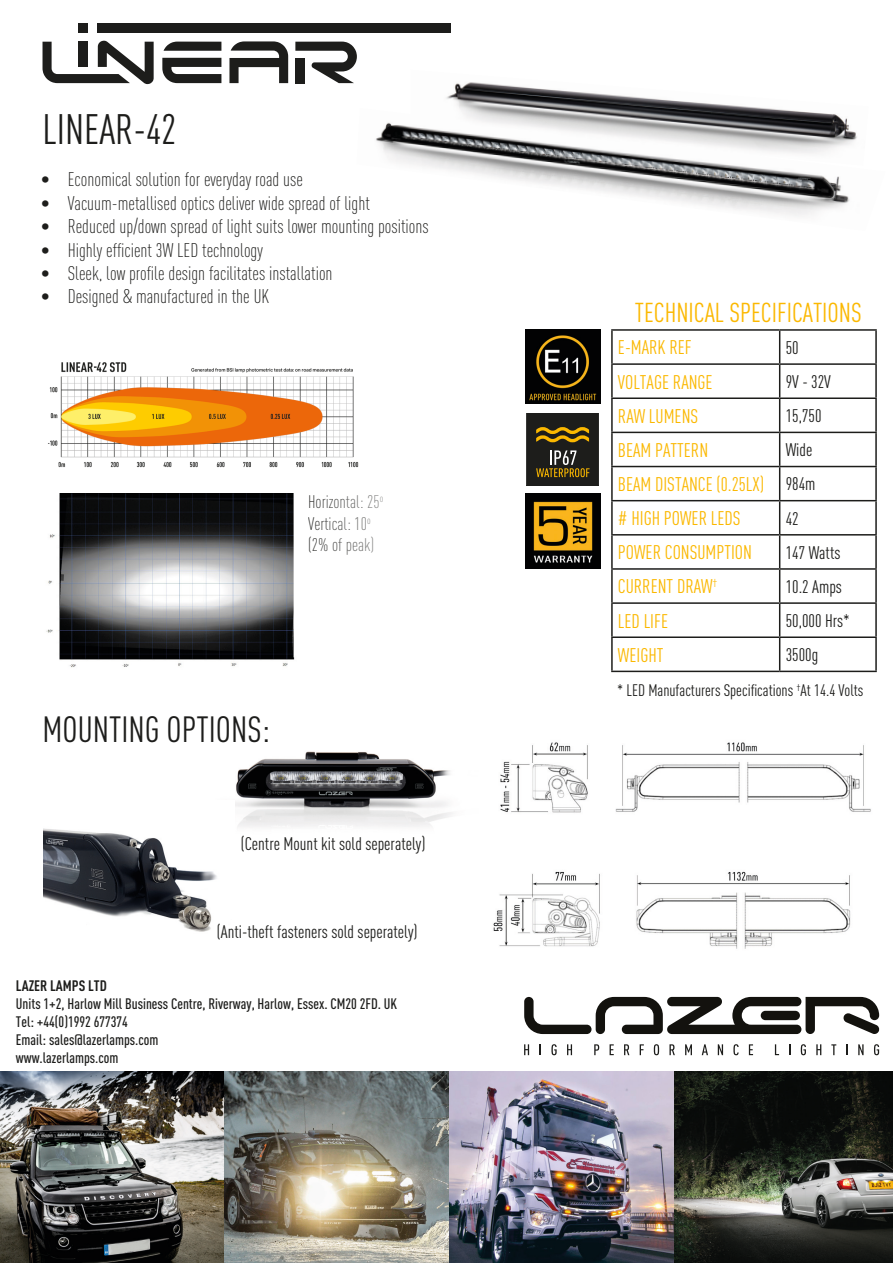
<style>
.page{position:relative;width:893px;height:1263px;background:#fff}
.page>*{position:absolute;margin:0;border:0;box-sizing:border-box;transform-origin:0 0}
.t1{font:condensed 42px "DINOT";color:#1d1d1b}
.t2{font:condensed 36px "DINOT";color:#1d1d1b}
.t3{font:condensed 27px "DINOT";color:#fbb800}
.t4{font:300 condensed 19.5px "DINOT";color:#1d1d1b}
.t5{font:condensed 19.5px "DINOT";color:#fbb800}
.t6{font:condensed 18px "DINOT";color:#1d1d1b}
.t7{font:300 condensed 18px/21.6px "DINOT";color:#1d1d1b}
.t8{font:condensed 16.5px "DINOT";color:#1d1d1b}
.t9{font:500 condensed 15px "DINOT";color:#1d1d1b}
.t10{font:700 condensed 15px "DINOT";color:#1d1d1b}
</style>
<div class="page">
<img style="left:235px;top:751px;width:218px;height:76px">
<img style="left:493px;top:742px;width:378px;height:207px">
<img style="left:0;top:1071px;width:450px;height:192px">
<img style="left:450px;top:1071px;width:225px;height:192px">
<img style="left:675px;top:1071px;width:218px;height:192px">
<svg style="left:524px;top:997px;width:355px;height:37px"></svg>
<svg style="left:524px;top:1044px;width:5px;height:11px"></svg>
<svg style="left:551px;top:1044px;width:6px;height:11px"></svg>
<svg style="left:567px;top:1044px;width:5px;height:11px"></svg>
<svg style="left:594px;top:1044px;width:5px;height:11px"></svg>
<svg style="left:610px;top:1044px;width:4px;height:11px"></svg>
<svg style="left:624px;top:1044px;width:5px;height:11px"></svg>
<svg style="left:640px;top:1044px;width:4px;height:11px"></svg>
<svg style="left:654px;top:1044px;width:5px;height:11px"></svg>
<svg style="left:669px;top:1044px;width:6px;height:11px"></svg>
<svg style="left:685px;top:1044px;width:7px;height:11px"></svg>
<svg style="left:702px;top:1044px;width:6px;height:11px"></svg>
<svg style="left:718px;top:1044px;width:5px;height:11px"></svg>
<svg style="left:733px;top:1044px;width:6px;height:11px"></svg>
<svg style="left:749px;top:1044px;width:4px;height:11px"></svg>
<svg style="left:775px;top:1044px;width:4px;height:11px"></svg>
<svg style="left:801px;top:1044px;width:5px;height:11px"></svg>
<svg style="left:816px;top:1044px;width:5px;height:11px"></svg>
<svg style="left:831px;top:1044px;width:5px;height:11px"></svg>
<svg style="left:846px;top:1044px;width:2px;height:11px"></svg>
<svg style="left:858px;top:1044px;width:6px;height:11px"></svg>
<svg style="left:874px;top:1044px;width:5px;height:11px"></svg>
<hr style="left:611px;top:329px;width:169px;height:2px;background:#1d1d1b">
<hr style="left:611px;top:331px;width:2px;height:32px;background:#1d1d1b">
<hr style="left:780px;top:329px;width:97px;height:2px;background:#1d1d1b">
<hr style="left:779px;top:331px;width:1px;height:32px;background:#1d1d1b">
<hr style="left:875px;top:331px;width:2px;height:32px;background:#1d1d1b">
<hr style="left:611px;top:363px;width:169px;height:2px;background:#1d1d1b">
<hr style="left:611px;top:365px;width:2px;height:32px;background:#1d1d1b">
<hr style="left:780px;top:363px;width:97px;height:2px;background:#1d1d1b">
<hr style="left:779px;top:365px;width:1px;height:32px;background:#1d1d1b">
<hr style="left:875px;top:365px;width:2px;height:32px;background:#1d1d1b">
<hr style="left:611px;top:397px;width:169px;height:2px;background:#1d1d1b">
<hr style="left:611px;top:399px;width:2px;height:33px;background:#1d1d1b">
<hr style="left:780px;top:397px;width:97px;height:2px;background:#1d1d1b">
<hr style="left:779px;top:399px;width:1px;height:33px;background:#1d1d1b">
<hr style="left:875px;top:399px;width:2px;height:33px;background:#1d1d1b">
<hr style="left:611px;top:432px;width:169px;height:1px;background:#1d1d1b">
<hr style="left:611px;top:433px;width:2px;height:33px;background:#1d1d1b">
<hr style="left:780px;top:432px;width:97px;height:1px;background:#1d1d1b">
<hr style="left:779px;top:433px;width:1px;height:33px;background:#1d1d1b">
<hr style="left:875px;top:433px;width:2px;height:33px;background:#1d1d1b">
<hr style="left:611px;top:466px;width:169px;height:1px;background:#1d1d1b">
<hr style="left:611px;top:467px;width:2px;height:33px;background:#1d1d1b">
<hr style="left:780px;top:466px;width:97px;height:1px;background:#1d1d1b">
<hr style="left:779px;top:467px;width:1px;height:33px;background:#1d1d1b">
<hr style="left:875px;top:467px;width:2px;height:33px;background:#1d1d1b">
<hr style="left:611px;top:500px;width:169px;height:1px;background:#1d1d1b">
<hr style="left:611px;top:501px;width:2px;height:33px;background:#1d1d1b">
<hr style="left:780px;top:500px;width:97px;height:1px;background:#1d1d1b">
<hr style="left:779px;top:501px;width:1px;height:33px;background:#1d1d1b">
<hr style="left:875px;top:501px;width:2px;height:33px;background:#1d1d1b">
<hr style="left:611px;top:534px;width:169px;height:2px;background:#1d1d1b">
<hr style="left:611px;top:536px;width:2px;height:32px;background:#1d1d1b">
<hr style="left:780px;top:534px;width:97px;height:2px;background:#1d1d1b">
<hr style="left:779px;top:536px;width:1px;height:32px;background:#1d1d1b">
<hr style="left:875px;top:536px;width:2px;height:32px;background:#1d1d1b">
<hr style="left:611px;top:568px;width:169px;height:2px;background:#1d1d1b">
<hr style="left:611px;top:570px;width:2px;height:32px;background:#1d1d1b">
<hr style="left:780px;top:568px;width:97px;height:2px;background:#1d1d1b">
<hr style="left:779px;top:570px;width:1px;height:32px;background:#1d1d1b">
<hr style="left:875px;top:570px;width:2px;height:32px;background:#1d1d1b">
<hr style="left:611px;top:602px;width:169px;height:2px;background:#1d1d1b">
<hr style="left:611px;top:604px;width:2px;height:32px;background:#1d1d1b">
<hr style="left:780px;top:602px;width:97px;height:2px;background:#1d1d1b">
<hr style="left:779px;top:604px;width:1px;height:32px;background:#1d1d1b">
<hr style="left:875px;top:604px;width:2px;height:32px;background:#1d1d1b">
<hr style="left:611px;top:636px;width:169px;height:2px;background:#1d1d1b">
<hr style="left:611px;top:638px;width:2px;height:33px;background:#1d1d1b">
<hr style="left:780px;top:636px;width:97px;height:2px;background:#1d1d1b">
<hr style="left:779px;top:638px;width:1px;height:33px;background:#1d1d1b">
<hr style="left:875px;top:638px;width:2px;height:33px;background:#1d1d1b">
<hr style="left:611px;top:671px;width:169px;height:1px;background:#1d1d1b">
<hr style="left:780px;top:671px;width:97px;height:1px;background:#1d1d1b">
<img style="left:526px;top:329px;width:74px;height:75px">
<img style="left:526px;top:493px;width:74px;height:75px">
<svg style="left:526px;top:413px;width:73px;height:72px;background:#3c351f"></svg>
<svg style="left:43px;top:41px;width:111px;height:43px"></svg>
<svg style="left:162px;top:58px;width:59px;height:25px"></svg>
<svg style="left:164px;top:42px;width:57px;height:9px"></svg>
<svg style="left:229px;top:41px;width:59px;height:42px"></svg>
<svg style="left:295px;top:42px;width:62px;height:41px"></svg>
<div style="left:79px;top:24px;width:9px;height:9px;background:#1d1d1b"></div>
<div style="left:98px;top:24px;width:353px;height:9px;background:#1d1d1b"></div>
<div style="left:79px;top:42px;width:9px;height:25px;background:#1d1d1b"></div>
<img style="left:43px;top:828px;width:174px;height:104px">
<img style="left:46px;top:494px;width:249px;height:174px">
<img style="left:376px;top:122px;width:474px;height:94px">
<img style="left:410px;top:82px;width:447px;height:84px">
<img style="left:48px;top:362px;width:311px;height:106px">
<p class="t1" style="left:43px;top:105px;width:135px">LINEAR-42</p>
<p class="t4" style="left:41px;top:168px;width:264px">• Economical solution for everyday road use</p>
<p class="t4" style="left:41px;top:192px;width:331px">• Vacuum-metallised optics deliver wide spread of light</p>
<p class="t4" style="left:41px;top:215px;width:389px">• Reduced up/down spread of light suits lower mounting positions</p>
<p class="t4" style="left:41px;top:239px;width:224px">• Highly efficient 3W LED technology</p>
<p class="t4" style="left:41px;top:262px;width:293px">• Sleek, low profile design facilitates installation</p>
<p class="t4" style="left:41px;top:285px;width:230px">• Designed &amp; manufactured in the UK</p>
<p class="t7" style="left:308px;top:491px;width:77px">Horizontal: 25<sup>o<br></sup>Vertical: 10<sup>o </sup>(2% of peak)</p>
<p class="t2" style="left:43px;top:708px;width:229px">MOUNTING OPTIONS:</p>
<p class="t6" style="left:241px;top:833px;width:186px">(Centre Mount kit sold seperately)</p>
<p class="t6" style="left:217px;top:921px;width:202px">(Anti-theft fasteners sold seperately)</p>
<p class="t10" style="left:16px;top:976px;width:92px">LAZER LAMPS LTD</p>
<p class="t9" style="left:16px;top:994px;width:383px">Units 1+2, Harlow Mill Business Centre, Riverway, Harlow, Essex. CM20 2FD. UK</p>
<p class="t9" style="left:16px;top:1012px;width:114px">Tel: +44(0)1992 677374</p>
<p class="t9" style="left:16px;top:1030px;width:144px">Email: sales@lazerlamps.com</p>
<p class="t9" style="left:16px;top:1048px;width:104px">www.lazerlamps.com</p>
<p class="t3" style="left:635px;top:296px;width:228px">TECHNICAL SPECIFICATIONS</p>
<p class="t5" style="left:618px;top:336px;width:75px">E-MARK REF</p>
<p class="t6" style="left:786px;top:337px;width:14px">50</p>
<p class="t5" style="left:618px;top:370px;width:96px">VOLTAGE RANGE</p>
<p class="t6" style="left:786px;top:371px;width:47px">9V - 32V</p>
<p class="t5" style="left:618px;top:405px;width:82px">RAW LUMENS</p>
<p class="t6" style="left:786px;top:405px;width:37px">15,750</p>
<p class="t5" style="left:618px;top:439px;width:92px">BEAM PATTERN</p>
<p class="t6" style="left:786px;top:439px;width:28px">Wide</p>
<p class="t5" style="left:618px;top:473px;width:148px">BEAM DISTANCE (0.25LX)</p>
<p class="t6" style="left:786px;top:474px;width:31px">984m</p>
<p class="t5" style="left:618px;top:507px;width:124px"># HIGH POWER LEDS</p>
<p class="t6" style="left:786px;top:508px;width:14px">42</p>
<p class="t5" style="left:618px;top:541px;width:136px">POWER CONSUMPTION</p>
<p class="t6" style="left:786px;top:542px;width:56px">147 Watts</p>
<p class="t5" style="left:618px;top:575px;width:101px">CURRENT DRAW<sup>†</sup></p>
<p class="t6" style="left:786px;top:576px;width:58px">10.2 Amps</p>
<p class="t5" style="left:618px;top:609px;width:52px">LED LIFE</p>
<p class="t6" style="left:786px;top:610px;width:66px">50,000 Hrs*</p>
<p class="t5" style="left:618px;top:643px;width:47px">WEIGHT</p>
<p class="t6" style="left:786px;top:644px;width:34px">3500g</p>
<p class="t8" style="left:617px;top:681px;width:248px">* LED Manufacturers Specifications <sup>†</sup>At 14.4 Volts</p>
</div>
